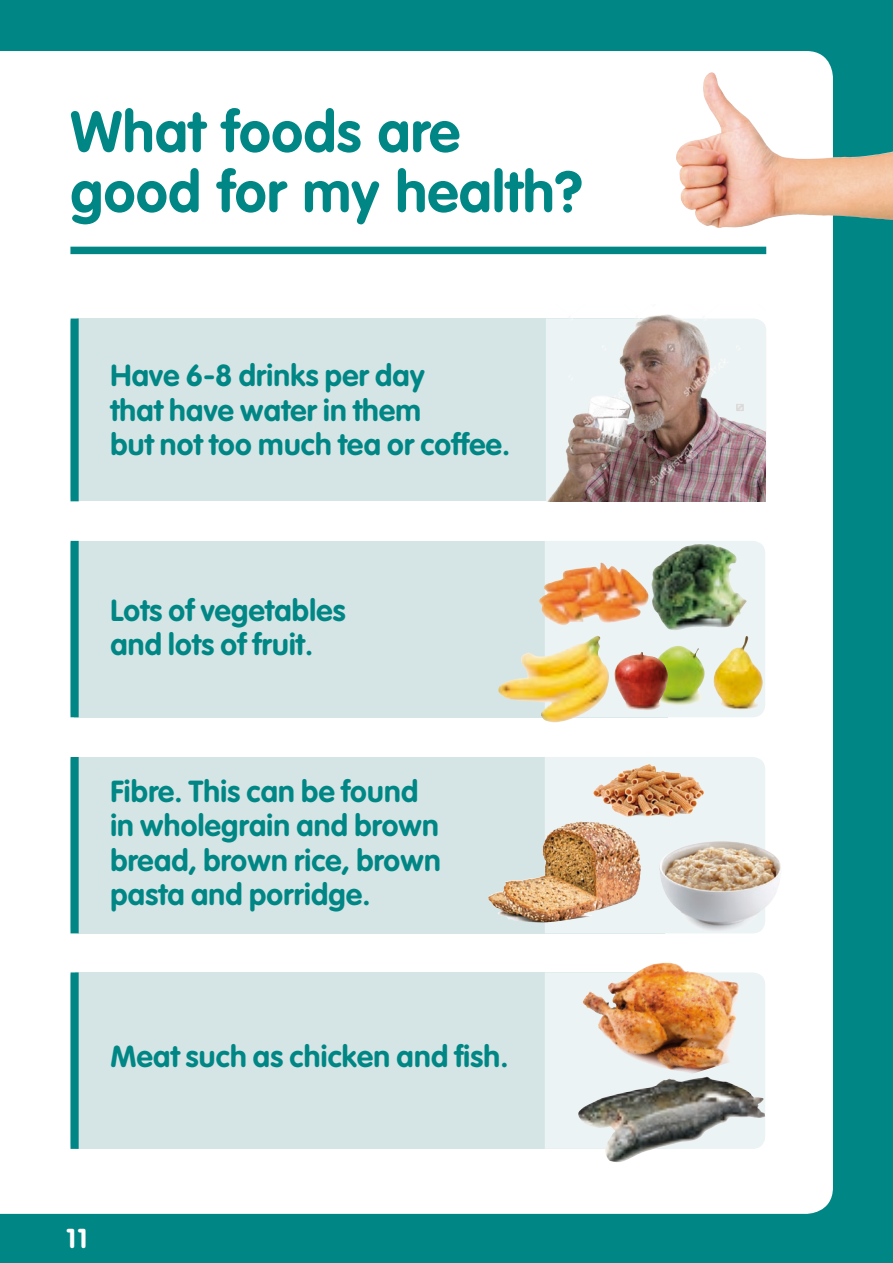
<style>
.page{position:relative;width:893px;height:1263px;background:#008785}
.page>*{position:absolute;margin:0;border:0;box-sizing:border-box;transform-origin:0 0}
.t1{font:700 57px/60px "VAG Rounded";letter-spacing:.01em;color:#008785}
.t2{font:700 30px/34.5px "VAG Rounded";letter-spacing:.01em;color:#008785}
.t3{font:700 27px "VAG Rounded";color:#fff}
</style>
<div class="page">
<div style="left:0;top:51px;width:833px;height:1163px;background:#fff"></div>
<div style="left:70px;top:247px;width:696px;height:7px;background:#008785"></div>
<div style="left:78px;top:318px;width:588px;height:183px;background:#d5e5e6"></div>
<svg style="left:70px;top:318px;width:9px;height:183px"></svg>
<div style="left:78px;top:757px;width:587px;height:176px;background:#d5e5e6"></div>
<svg style="left:70px;top:757px;width:9px;height:176px"></svg>
<img style="left:545px;top:757px;width:220px;height:176px">
<img style="left:659px;top:841px;width:69px;height:91px">
<img style="left:593px;top:764px;width:55px;height:53px">
<img style="left:505px;top:822px;width:75px;height:63px">
<div style="left:75px;top:541px;width:593px;height:176px;background:#d5e5e6"></div>
<svg style="left:70px;top:541px;width:9px;height:176px"></svg>
<div style="left:545px;top:541px;width:220px;height:176px;background:#ebf3f4"></div>
<img style="left:713px;top:636px;width:50px;height:74px">
<img style="left:652px;top:646px;width:54px;height:59px">
<img style="left:614px;top:652px;width:54px;height:58px">
<img style="left:496px;top:636px;width:114px;height:87px">
<img style="left:651px;top:544px;width:96px;height:87px">
<img style="left:539px;top:563px;width:111px;height:63px">
<div style="left:76px;top:972px;width:590px;height:177px;background:#d5e5e6"></div>
<svg style="left:70px;top:972px;width:9px;height:177px"></svg>
<img style="left:545px;top:972px;width:220px;height:177px">
<img style="left:583px;top:963px;width:83px;height:49px">
<img style="left:577px;top:1077px;width:188px;height:86px">
<img style="left:544px;top:304px;width:221px;height:197px">
<img style="left:676px;top:72px;width:217px;height:156px">
<h1 class="t1" style="left:70px;top:101px;width:514px">What foods are good for my health?</h1>
<p class="t2" style="left:110px;top:358px;width:401px">Have 6-8 drinks per day<br>that have water in them<br>but not too much tea or coffee.</p>
<p class="t2" style="left:110px;top:592px;width:237px">Lots of vegetables and lots of fruit.</p>
<p class="t2" style="left:110px;top:774px;width:332px">Fibre. This can be found in wholegrain and brown bread, brown rice, brown pasta and porridge.</p>
<p class="t2" style="left:110px;top:1039px;width:400px">Meat such as chicken and fish.</p>
<p class="t3" style="left:66px;top:1222px;width:23px">11</p>
</div>
